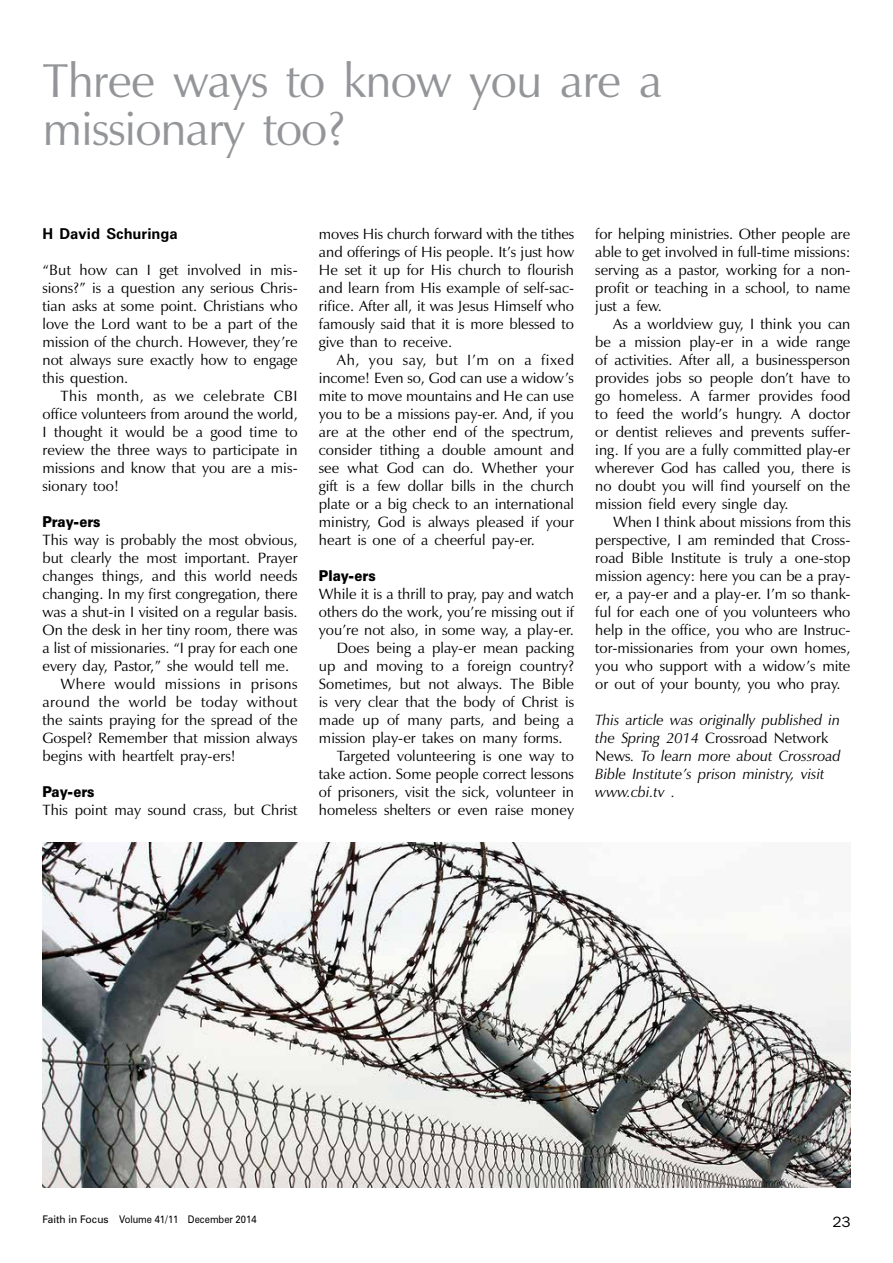
<style>
.page{position:relative;width:893px;height:1263px;background:#fff}
.page>*{position:absolute;margin:0;border:0;box-sizing:border-box;transform-origin:0 0}
.t1{font:48px/48px "Zapf Humanist 601 BT";letter-spacing:-.02em;color:#939598}
.t2{font:15px/18px "Zapf Humanist 601 BT";color:#000;text-align:justify}
.t3{font:italic 15px/18px "Zapf Humanist 601 BT";color:#000}
.t4{font:15px "Zapf Humanist 601 BT";letter-spacing:.03em;color:#000}
.t5{font:900 15px "Zurich BT";letter-spacing:-.005em;color:#000;scale:.9 1}
.t6{font:700 15px "Zurich BT";color:#000}
.t7{font:15px "Franklin Gothic";color:#000}
.t8{font:10.5px "Zurich BT";color:#000}
.s1{font-style:normal}
</style>
<div class="page">
<img style="left:43px;top:842px;width:807px;height:346px">
<h1 class="t1" style="left:43px;top:57px;width:621px">Three ways to know you are a missionary too?</h1>
<p class="t6" style="left:43px;top:225px;width:137px">H David Schuringa</p>
<p class="t2" style="left:43px;top:261px;width:257px">“But how can I get involved in mis&shy;sions?” is a question any serious Chris&shy;tian asks at some point. Christians who love the Lord want to be a part of the mission of the church. However, they’re not always sure exactly how to engage this question.</p>
<p class="t2" style="left:43px;top:387px;width:257px;text-indent:18px">This month, as we celebrate CBI office volunteers from around the world, I thought it would be a good time to review the three ways to participate in missions and know that you are a mis&shy;sionary too!</p>
<p class="t5" style="left:43px;top:513px;width:66px">Pray-ers</p>
<p class="t2" style="left:43px;top:531px;width:257px">This way is probably the most obvious,</p>
<p class="t2" style="left:43px;top:549px;width:257px">but clearly the most important. Prayer</p>
<p class="t2" style="left:43px;top:567px;width:257px">changes things, and this world needs</p>
<p class="t2" style="left:43px;top:585px;width:257px">changing. In my first congregation, there</p>
<p class="t2" style="left:43px;top:603px;width:257px">was a shut-in I visited on a regular basis.</p>
<p class="t2" style="left:43px;top:621px;width:257px">On the desk in her tiny room, there was</p>
<p class="t2" style="left:43px;top:639px;width:257px">a list of missionaries. “I pray for each one</p>
<p class="t2" style="left:43px;top:657px;width:248px">every day, Pastor,” she would tell me.</p>
<p class="t4" style="left:61px;top:675px;width:239px">Where would missions in prisons</p>
<p class="t4" style="left:43px;top:693px;width:256px">around the world be today without</p>
<p class="t2" style="left:43px;top:711px;width:257px">the saints praying for the spread of the</p>
<p class="t2" style="left:43px;top:729px;width:257px">Gospel? Remember that mission always</p>
<p class="t2" style="left:43px;top:747px;width:195px">begins with heartfelt pray-ers!</p>
<p class="t5" style="left:43px;top:783px;width:59px">Pay-ers</p>
<p class="t2" style="left:43px;top:801px;width:257px">This point may sound crass, but Christ</p>
<p class="t2" style="left:319px;top:225px;width:257px">moves His church forward with the tithes and offerings of His people. It’s just how He set it up for His church to flourish and learn from His example of self-sac&shy;rifice. After all, it was Jesus Himself who famously said that it is more blessed to give than to receive.</p>
<p class="t2" style="left:319px;top:351px;width:257px;text-indent:18px">Ah, you say, but I’m on a fixed income! Even so, God can use a widow’s mite to move mountains and He can use you to be a missions pay-er. And, if you are at the other end of the spectrum, consider tithing a double amount and see what God can do. Whether your gift is a few dollar bills in the church plate or a big check to an international ministry, God is always pleased if your heart is one of a cheerful pay-er.</p>
<p class="t5" style="left:319px;top:566px;width:65px">Play-ers</p>
<p class="t2" style="left:319px;top:585px;width:257px">While it is a thrill to pray, pay and watch</p>
<p class="t2" style="left:319px;top:603px;width:257px">others do the work, you’re missing out if</p>
<p class="t2" style="left:319px;top:621px;width:257px">you’re not also, in some way, a play-er.</p>
<p class="t2" style="left:337px;top:639px;width:239px">Does being a play-er mean packing</p>
<p class="t2" style="left:319px;top:657px;width:256px">up and moving to a foreign country?</p>
<p class="t2" style="left:319px;top:675px;width:257px">Sometimes, but not always. The Bible</p>
<p class="t2" style="left:319px;top:693px;width:257px">is very clear that the body of Christ is</p>
<p class="t2" style="left:319px;top:711px;width:257px">made up of many parts, and being a</p>
<p class="t2" style="left:319px;top:729px;width:245px">mission play-er takes on many forms.</p>
<p class="t2" style="left:337px;top:747px;width:239px">Targeted volunteering is one way to</p>
<p class="t2" style="left:319px;top:765px;width:257px">take action. Some people correct lessons</p>
<p class="t2" style="left:319px;top:783px;width:257px">of prisoners, visit the sick, volunteer in</p>
<p class="t2" style="left:319px;top:801px;width:257px">homeless shelters or even raise money</p>
<p class="t2" style="left:595px;top:225px;width:257px">for helping ministries. Other people are able to get involved in full-time missions: serving as a pastor, working for a non&shy;profit or teaching in a school, to name just a few.</p>
<p class="t2" style="left:595px;top:315px;width:257px;text-indent:18px">As a worldview guy, I think you can be a mission play-er in a wide range of activities. After all, a businessperson provides jobs so people don’t have to go homeless. A farmer provides food to feed the world’s hungry. A doctor or dentist relieves and prevents suffer&shy;ing. If you are a fully committed play-er wherever God has called you, there is no doubt you will find yourself on the mission field every single day.</p>
<p class="t2" style="left:595px;top:513px;width:257px;text-indent:18px">When I think about missions from this perspective, I am reminded that Cross&shy;road Bible Institute is truly a one-stop mission agency: here you can be a pray&shy;er, a pay-er and a play-er. I’m so thank&shy;ful for each one of you volunteers who help in the office, you who are Instruc&shy;tor-missionaries from your own homes, you who support with a widow’s mite or out of your bounty, you who pray.</p>
<p class="t3" style="left:595px;top:711px;width:247px">This article was originally published in the Spring 2014 <span class="s1">Crossroad Network News</span>. To learn more about Crossroad Bible Institute’s prison ministry, visit www.cbi.tv .</p>
<p class="t8" style="left:43px;top:1213px;width:216px">Faith in Focus Volume 41/11 December 2014</p>
<p class="t7" style="left:832px;top:1213px;width:19px">23</p>
</div>
